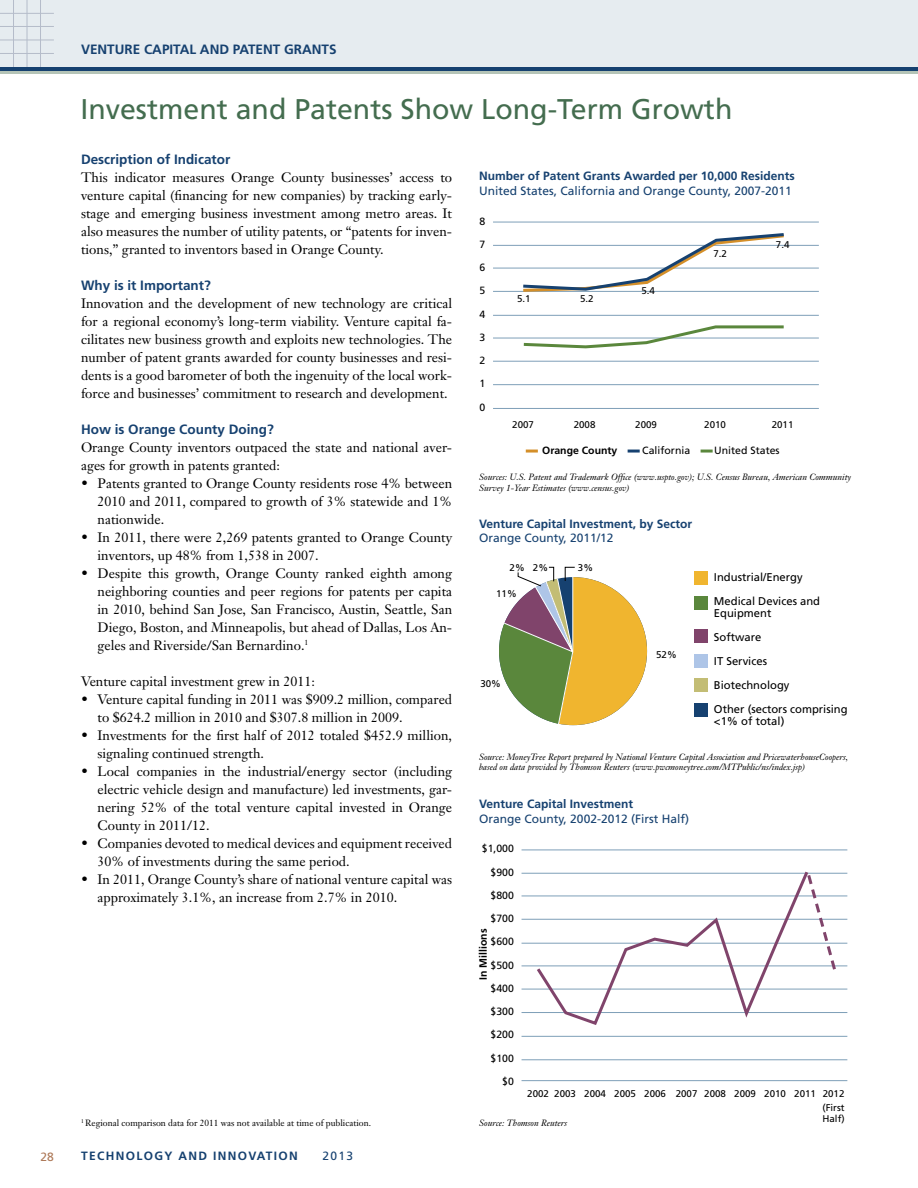
<style>
.page{position:relative;width:918px;height:1188px;background:#fff}
.page>*{position:absolute;margin:0;border:0;box-sizing:border-box;transform-origin:0 0}
.t1{font:28.5px "Frutiger";color:#446d4f}
.t2{font:13.5px/18px "Janson Text";color:#000}
.t3{font:700 13.5px "Frutiger";color:#164170}
.t4{font:12px "Frutiger";color:#164170}
.t5{font:700 12px "Frutiger";color:#164170}
.t6{font:700 12px "Frutiger";letter-spacing:.11em;color:#164170}
.t7{font:12px "Frutiger";color:#ad7857}
.t8{font:11.25px/24px "Frutiger";color:#000}
.t9{font:10.5px "Frutiger";color:#000}
.t10{font:700 10.5px "Frutiger";color:#000}
.t11{font:9.75px/13.6px "Frutiger";color:#000;text-align:right}
.t12{font:italic 9px/10.8px "Janson Text";color:#000}
.t13{font:9px "Janson Text";color:#000}
</style>
<div class="page">
<div style="left:0;top:0;width:918px;height:71px;background:#e6ecf0"></div>
<hr style="left:0;top:71px;width:918px;height:3px;background:#b5c4b7">
<hr style="left:13px;top:0;width:1px;height:69px;background:#b5bcca">
<hr style="left:27px;top:0;width:1px;height:69px;background:#b5bcca">
<hr style="left:40px;top:0;width:1px;height:69px;background:#b5bcca">
<hr style="left:0;top:67px;width:918px;height:4px;background:#164170">
<hr style="left:0;top:13px;width:54px;height:1px;background:#b5bcca">
<hr style="left:0;top:26px;width:54px;height:1px;background:#b5bcca">
<hr style="left:0;top:40px;width:54px;height:1px;background:#b5bcca">
<hr style="left:0;top:53px;width:54px;height:1px;background:#b5bcca">
<svg style="left:499px;top:567px;width:148px;height:158px"></svg>
<div style="left:694px;top:572px;width:14px;height:13px;background:#f0b52f"></div>
<div style="left:694px;top:596px;width:14px;height:14px;background:#5a873c"></div>
<div style="left:694px;top:630px;width:14px;height:13px;background:#80446b"></div>
<div style="left:694px;top:654px;width:14px;height:13px;background:#aec5e7"></div>
<div style="left:694px;top:678px;width:14px;height:14px;background:#c3bd75"></div>
<div style="left:694px;top:703px;width:14px;height:14px;background:#164170"></div>
<hr style="left:522px;top:1080px;width:325px;height:1px;background:#7e9fb8">
<hr style="left:522px;top:1059px;width:325px;height:1px;background:#7e9fb8">
<hr style="left:522px;top:1036px;width:325px;height:1px;background:#7e9fb8">
<hr style="left:522px;top:1012px;width:325px;height:1px;background:#7e9fb8">
<hr style="left:522px;top:989px;width:325px;height:1px;background:#7e9fb8">
<hr style="left:522px;top:966px;width:325px;height:1px;background:#7e9fb8">
<hr style="left:522px;top:943px;width:325px;height:1px;background:#7e9fb8">
<hr style="left:522px;top:919px;width:325px;height:1px;background:#7e9fb8">
<hr style="left:522px;top:896px;width:325px;height:1px;background:#7e9fb8">
<hr style="left:522px;top:873px;width:325px;height:1px;background:#7e9fb8">
<hr style="left:522px;top:850px;width:325px;height:1px;background:#7e9fb8">
<svg style="left:534px;top:871px;width:277px;height:154px"></svg>
<svg style="left:805px;top:872px;width:33px;height:101px"></svg>
<hr style="left:493px;top:408px;width:326px;height:1px;background:#7e9fb8">
<hr style="left:493px;top:384px;width:326px;height:1px;background:#7e9fb8">
<hr style="left:493px;top:361px;width:326px;height:1px;background:#7e9fb8">
<hr style="left:493px;top:338px;width:326px;height:1px;background:#7e9fb8">
<hr style="left:493px;top:315px;width:326px;height:1px;background:#7e9fb8">
<hr style="left:493px;top:291px;width:326px;height:1px;background:#7e9fb8">
<hr style="left:493px;top:268px;width:326px;height:1px;background:#7e9fb8">
<hr style="left:493px;top:245px;width:326px;height:1px;background:#7e9fb8">
<hr style="left:493px;top:222px;width:326px;height:1px;background:#7e9fb8">
<svg style="left:526px;top:450px;width:12px;height:3px"></svg>
<svg style="left:628px;top:450px;width:12px;height:3px"></svg>
<svg style="left:701px;top:450px;width:12px;height:3px"></svg>
<svg style="left:520px;top:233px;width:267px;height:59px"></svg>
<svg style="left:521px;top:325px;width:266px;height:24px"></svg>
<p class="t7" style="left:40px;top:1150px;width:15px">28</p>
<p class="t3" style="left:81px;top:41px;width:257px">VENTURE CAPITAL AND PATENT GRANTS</p>
<h1 class="t1" style="left:81px;top:92px;width:653px">Investment and Patents Show Long-Term Growth</h1>
<p class="t3" style="left:81px;top:151px;width:151px">Description of Indicator</p>
<p class="t2" style="left:81px;top:168px;width:373px;text-align:justify">This indicator measures Orange County businesses’ access to venture capital (financing for new companies) by tracking early&shy;stage and emerging business investment among metro areas. It also measures the number of utility patents, or “patents for inven&shy;tions,” granted to inventors based in Orange County.</p>
<p class="t3" style="left:81px;top:277px;width:131px">Why is it Important?</p>
<p class="t2" style="left:81px;top:294px;width:373px;text-align:justify">Innovation and the development of new technology are critical for a regional economy’s long-term viability. Venture capital fa&shy;cilitates new business growth and exploits new technologies. The number of patent grants awarded for county businesses and resi&shy;dents is a good barometer of both the ingenuity of the local work&shy;force and businesses’ commitment to research and development.</p>
<p class="t3" style="left:81px;top:421px;width:194px">How is Orange County Doing?</p>
<p class="t2" style="left:81px;top:438px;width:373px">Orange County inventors outpaced the state and national aver&shy;ages for growth in patents granted:</p>
<p class="t2" style="left:98px;top:474px;width:356px;text-align:justify;text-indent:-16px">• Patents granted to Orange County residents rose 4% between 2010 and 2011, compared to growth of 3% statewide and 1% nationwide.</p>
<p class="t2" style="left:98px;top:528px;width:356px;text-indent:-16px">• In 2011, there were 2,269 patents granted to Orange County inventors, up 48% from 1,538 in 2007.</p>
<p class="t2" style="left:98px;top:564px;width:356px;text-align:justify;text-indent:-16px">• Despite this growth, Orange County ranked eighth among neighboring counties and peer regions for patents per capita in 2010, behind San Jose, San Francisco, Austin, Seattle, San Diego, Boston, and Minneapolis, but ahead of Dallas, Los An&shy;geles and Riverside/San Bernardino.<sup>1</sup></p>
<p class="t2" style="left:81px;top:672px;width:235px">Venture capital investment grew in 2011:</p>
<p class="t2" style="left:98px;top:690px;width:356px;text-indent:-16px">• Venture capital funding in 2011 was $909.2 million, compared to $624.2 million in 2010 and $307.8 million in 2009.</p>
<p class="t2" style="left:98px;top:726px;width:356px;text-indent:-16px">• Investments for the first half of 2012 totaled $452.9 million, signaling continued strength.</p>
<p class="t2" style="left:98px;top:762px;width:356px;text-align:justify;text-indent:-16px">• Local companies in the industrial/energy sector (including electric vehicle design and manufacture) led investments, gar&shy;nering 52% of the total venture capital invested in Orange County in 2011/12.</p>
<p class="t2" style="left:98px;top:834px;width:356px;text-indent:-16px">• Companies devoted to medical devices and equipment received<br>30% of investments during the same period.</p>
<p class="t2" style="left:98px;top:870px;width:356px;text-indent:-16px">• In 2011, Orange County’s share of national venture capital was approximately 3.1%, an increase from 2.7% in 2010.</p>
<p class="t5" style="left:479px;top:169px;width:317px">Number of Patent Grants Awarded per 10,000 Residents</p>
<p class="t4" style="left:479px;top:184px;width:314px">United States, California and Orange County, 2007-2011</p>
<p class="t9" style="left:480px;top:215px;width:7px">8</p>
<p class="t9" style="left:480px;top:238px;width:7px">7</p>
<p class="t9" style="left:480px;top:261px;width:7px">6</p>
<p class="t9" style="left:480px;top:285px;width:7px">5</p>
<p class="t9" style="left:480px;top:308px;width:7px">4</p>
<p class="t9" style="left:480px;top:331px;width:7px">3</p>
<p class="t9" style="left:480px;top:354px;width:7px">2</p>
<p class="t9" style="left:480px;top:378px;width:7px">1</p>
<p class="t9" style="left:480px;top:401px;width:7px">0</p>
<p class="t11" style="left:776px;top:238px;width:15px">7.4</p>
<p class="t11" style="left:713px;top:246px;width:15px">7.2</p>
<p class="t11" style="left:641px;top:284px;width:15px">5.4</p>
<p class="t11" style="left:517px;top:291px;width:15px">5.1</p>
<p class="t11" style="left:580px;top:292px;width:15px">5.2</p>
<p class="t11" style="left:512px;top:418px;width:23px">2007</p>
<p class="t11" style="left:574px;top:418px;width:23px">2008</p>
<p class="t11" style="left:635px;top:418px;width:23px">2009</p>
<p class="t11" style="left:704px;top:418px;width:23px">2010</p>
<p class="t11" style="left:772px;top:418px;width:23px">2011</p>
<p class="t10" style="left:542px;top:445px;width:77px">Orange County</p>
<p class="t9" style="left:642px;top:445px;width:49px">California</p>
<p class="t9" style="left:714px;top:445px;width:67px">United States</p>
<p class="t12" style="left:479px;top:472px;width:374px">Sources: U.S. Patent and Trademark Office (www.uspto.gov); U.S. Census Bureau, American Community<br>Survey 1-Year Estimates (www.census.gov)</p>
<p class="t5" style="left:479px;top:517px;width:215px">Venture Capital Investment, by Sector</p>
<p class="t4" style="left:479px;top:531px;width:136px">Orange County, 2011/12</p>
<p class="t11" style="left:510px;top:560px;width:40px">2% 2%</p>
<p class="t11" style="left:578px;top:560px;width:17px">3%</p>
<p class="t11" style="left:496px;top:586px;width:22px">11%</p>
<p class="t8" style="left:714px;top:565px;width:108px">Industrial/Energy<br>Medical Devices and</p>
<p class="t8" style="left:714px;top:601px;width:135px">Equipment<br>Software<br>IT Services<br>Biotechnology<br>Other (sectors comprising</p>
<p class="t8" style="left:714px;top:709px;width:72px">&lt;1% of total)</p>
<p class="t11" style="left:656px;top:648px;width:22px">52%</p>
<p class="t11" style="left:480px;top:677px;width:22px">30%</p>
<p class="t12" style="left:479px;top:751px;width:371px">Source: MoneyTree Report prepared by National Venture Capital Association and PricewaterhouseCoopers, based on data provided by Thomson Reuters (www.pwcmoneytree.com/MTPublic/ns/index.jsp)</p>
<p class="t5" style="left:479px;top:797px;width:155px">Venture Capital Investment</p>
<p class="t4" style="left:479px;top:811px;width:211px">Orange County, 2002-2012 (First Half)</p>
<p class="t9" style="left:482px;top:843px;width:34px">$1,000</p>
<p class="t9" style="left:491px;top:866px;width:25px">$900</p>
<p class="t9" style="left:491px;top:889px;width:25px">$800</p>
<p class="t9" style="left:491px;top:912px;width:25px">$700</p>
<p class="t9" style="left:491px;top:936px;width:25px">$600</p>
<p class="t9" style="left:491px;top:959px;width:25px">$500</p>
<p class="t9" style="left:491px;top:982px;width:25px">$400</p>
<p class="t9" style="left:491px;top:1005px;width:25px">$300</p>
<p class="t9" style="left:491px;top:1029px;width:25px">$200</p>
<p class="t9" style="left:491px;top:1052px;width:25px">$100</p>
<p class="t9" style="left:502px;top:1075px;width:13px">$0</p>
<p class="t10" style="left:477px;top:980px;width:53px;rotate:-90deg">In Millions</p>
<p class="t13" style="left:81px;top:1118px;width:291px"><sup>1</sup> Regional comparison data for 2011 was not available at time of publication.</p>
<p class="t6" style="left:81px;top:1149px;width:218px">TECHNOLOGY AND INNOVATION</p>
<p class="t4" style="left:323px;top:1149px;width:32px">2013</p>
<p class="t11" style="left:527px;top:1087px;width:319px">2002 2003 2004 2005 2006 2007 2008 2009 2010 2011 2012 (First</p>
<p class="t11" style="left:822px;top:1112px;width:24px">Half)</p>
<p class="t12" style="left:479px;top:1117px;width:90px">Source: Thomson Reuters</p>
</div>
